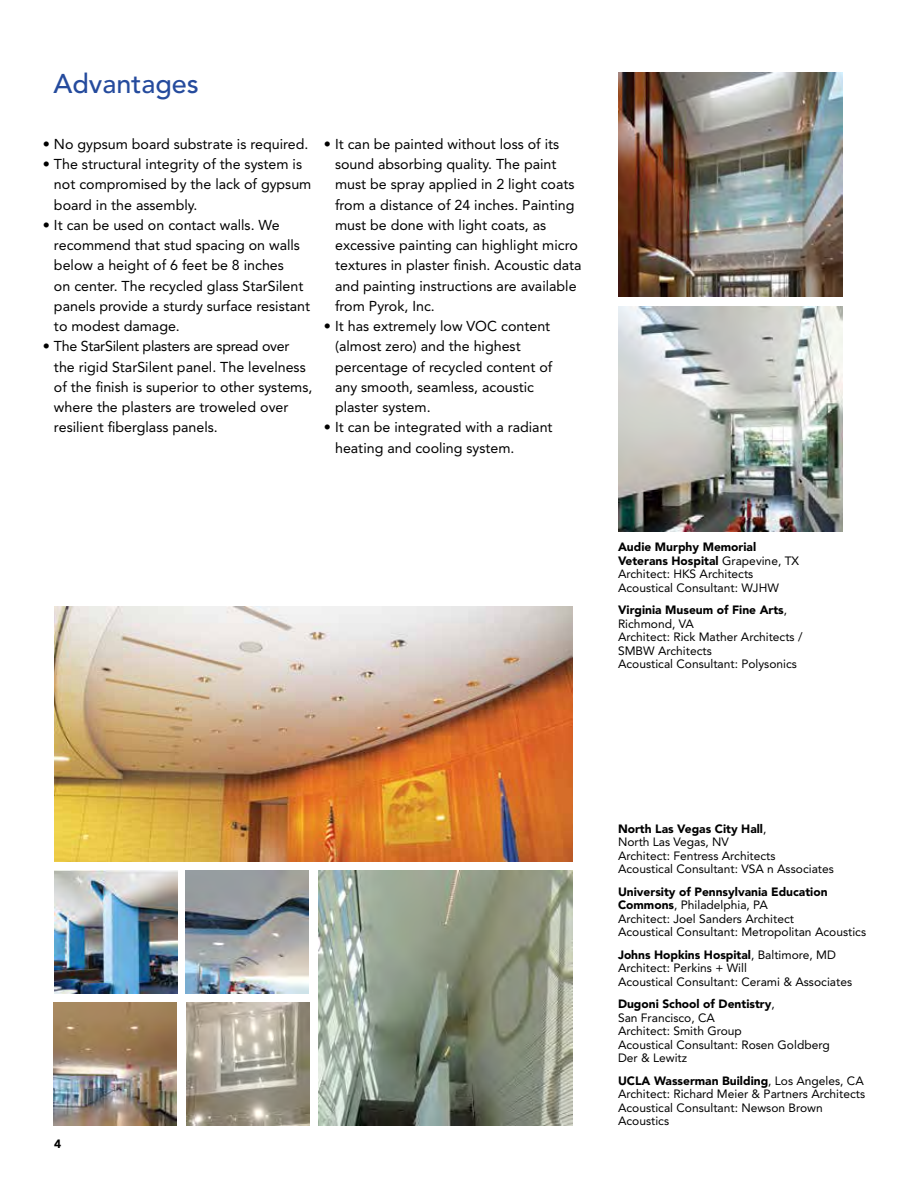
<style>
.page{position:relative;width:918px;height:1188px;background:#fff}
.page>*{position:absolute;margin:0;border:0;box-sizing:border-box;transform-origin:0 0}
.t1{font:500 27px "Avenir";color:#254b9d}
.t2{font:14.25px/20.2px "Avenir";color:#000}
.t3{font:12px/13.5px "Avenir";color:#000}
.t4{font:900 12px "Avenir";color:#000}
.s1{font-weight:900}
</style>
<div class="page">
<img style="left:54px;top:606px;width:519px;height:255px">
<img style="left:186px;top:870px;width:123px;height:123px">
<img style="left:54px;top:1002px;width:123px;height:123px">
<img style="left:318px;top:870px;width:255px;height:255px">
<img style="left:54px;top:870px;width:123px;height:123px">
<img style="left:186px;top:1002px;width:123px;height:123px">
<img style="left:618px;top:306px;width:225px;height:225px">
<img style="left:618px;top:72px;width:225px;height:225px">
<h1 class="t1" style="left:53px;top:68px;width:147px">Advantages</h1>
<p class="t2" style="left:43px;top:134px;width:267px">• No gypsum board substrate is required.</p>
<p class="t2" style="left:54px;top:154px;width:259px;text-indent:-11px">• The structural integrity of the system is not compromised by the lack of gypsum board in the assembly.</p>
<p class="t2" style="left:54px;top:215px;width:258px;text-indent:-11px">• It can be used on contact walls. We recommend that stud spacing on walls below a height of 6 feet be 8 inches<br>on center. The recycled glass StarSilent panels provide a sturdy surface resistant to modest damage.</p>
<p class="t2" style="left:54px;top:336px;width:260px;text-indent:-11px">• The StarSilent plasters are spread over the rigid StarSilent panel. The levelness of the finish is superior to other systems, where the plasters are troweled over resilient fiberglass panels.</p>
<p class="t2" style="left:335px;top:134px;width:248px;text-indent:-11px">• It can be painted without loss of its sound absorbing quality. The paint must be spray applied in 2 light coats from a distance of 24 inches. Painting must be done with light coats, as excessive painting can highlight micro textures in plaster finish. Acoustic data and painting instructions are available from Pyrok, Inc.</p>
<p class="t2" style="left:335px;top:316px;width:219px;text-indent:-11px">• It has extremely low VOC content (almost zero) and the highest percentage of recycled content of any smooth, seamless, acoustic plaster system.</p>
<p class="t2" style="left:335px;top:417px;width:219px;text-indent:-11px">• It can be integrated with a radiant heating and cooling system.</p>
<p class="t3" style="left:618px;top:540px;width:183px"><span class="s1">Audie Murphy Memorial<br>Veterans Hospital</span> Grapevine, TX<br>Architect: HKS Architects<br>Acoustical Consultant: WJHW</p>
<p class="t3" style="left:618px;top:603px;width:186px"><span class="s1">Virginia Museum of Fine Arts</span>,<br>Richmond, VA<br>Architect: Rick Mather Architects /<br>SMBW Architects<br>Acoustical Consultant: Polysonics</p>
<p class="t4" style="left:54px;top:1137px;width:9px">4</p>
<p class="t3" style="left:618px;top:822px;width:217px"><span class="s1">North Las Vegas City Hall</span>,<br>North Las Vegas, NV<br>Architect: Fentress Architects<br>Acoustical Consultant: VSA n Associates</p>
<p class="t3" style="left:618px;top:885px;width:250px"><span class="s1">University of Pennsylvania Education Commons</span>, Philadelphia, PA<br>Architect: Joel Sanders Architect<br>Acoustical Consultant: Metropolitan Acoustics</p>
<p class="t3" style="left:618px;top:948px;width:236px"><span class="s1">Johns Hopkins Hospital</span>, Baltimore, MD<br>Architect: Perkins + Will<br>Acoustical Consultant: Cerami &amp; Associates</p>
<p class="t3" style="left:618px;top:997px;width:213px"><span class="s1">Dugoni School of Dentistry</span>,<br>San Francisco, CA<br>Architect: Smith Group<br>Acoustical Consultant: Rosen Goldberg<br>Der &amp; Lewitz</p>
<p class="t3" style="left:618px;top:1074px;width:249px"><span class="s1">UCLA Wasserman Building</span>, Los Angeles, CA Architect: Richard Meier &amp; Partners Architects Acoustical Consultant: Newson Brown Acoustics</p>
</div>
